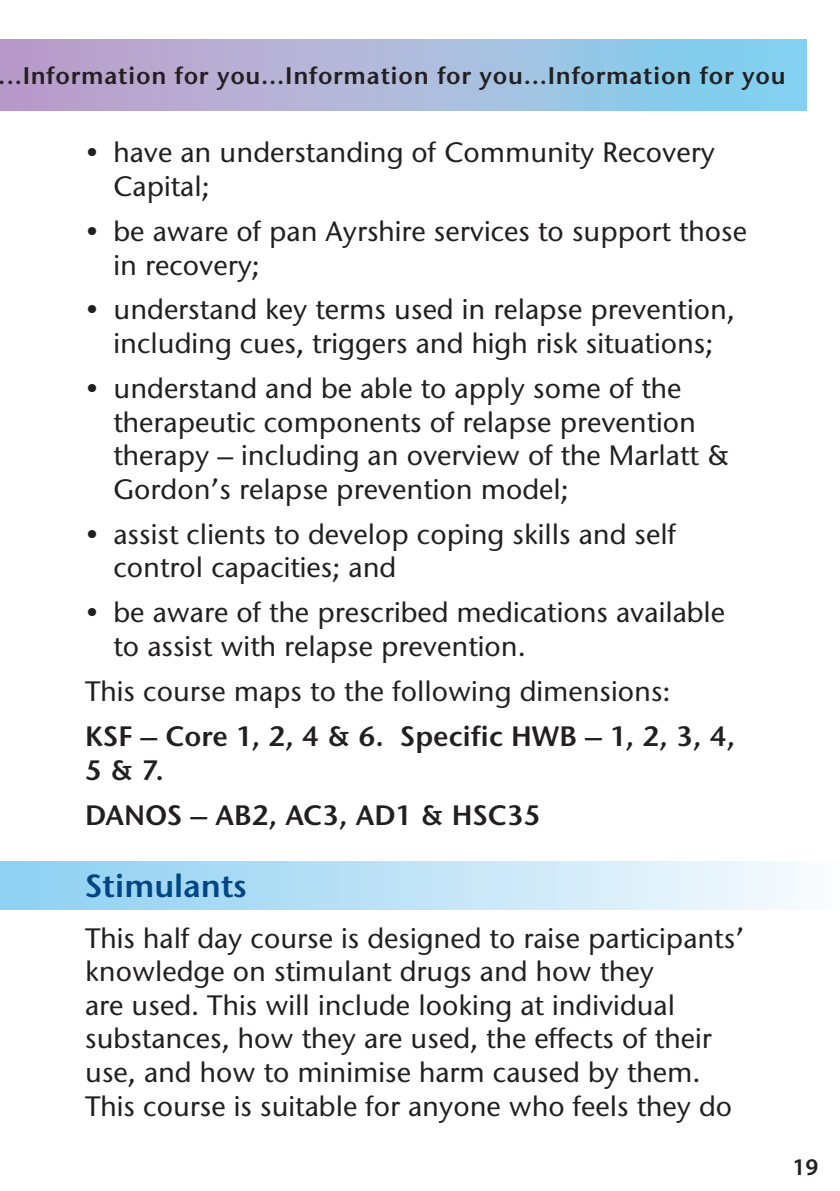
<style>
.page{position:relative;width:840px;height:1191px;background:#fff}
.page>*{position:absolute;margin:0;border:0;box-sizing:border-box;transform-origin:0 0}
.Sub-heading{font:600 32px "Stone Sans ITC Std";color:#004684}
.body{font:500 28px/33.6px "Stone Sans ITC Std";color:#231f20}
.bold_body{font:600 28px/33.6px "Stone Sans ITC Std";color:#231f20}
.t1{font:600 24px "Stone Sans ITC Std";letter-spacing:.03em;color:#231f20}
.t2{font:600 24px "Myriad Pro";color:#231f20}
</style>
<div class="page">
<div style="left:0;top:40px;width:806px;height:71px;background:linear-gradient(to right,#c79dc8,#85d6f1)"></div>
<div style="left:0;top:861px;width:839px;height:48px;background:linear-gradient(to right,#8bcef2,#f9fcfd)"></div>
<p class="t1" style="left:-1px;top:60px;width:788px">...Information for you...Information for you...Information for you</p>
<p class="body" style="left:113px;top:136px;width:602px;text-indent:-28px">• have an understanding of Community Recovery<br>Capital;</p>
<p class="body" style="left:113px;top:214px;width:634px;text-indent:-28px">• be aware of pan Ayrshire services to support those in recovery;</p>
<p class="body" style="left:85px;top:293px;width:651px;text-align:center">• understand key terms used in relapse prevention, including cues, triggers and high risk situations;</p>
<p class="body" style="left:113px;top:371px;width:617px;text-indent:-28px">• understand and be able to apply some of the therapeutic components of relapse prevention therapy – including an overview of the Marlatt &amp; Gordon’s relapse prevention model;</p>
<p class="body" style="left:113px;top:517px;width:563px;text-indent:-28px">• assist clients to develop coping skills and self control capacities; and</p>
<p class="body" style="left:113px;top:595px;width:613px;text-indent:-28px">• be aware of the prescribed medications available to assist with relapse prevention.</p>
<p class="body" style="left:85px;top:674px;width:586px">This course maps to the following dimensions:</p>
<p class="bold_body" style="left:85px;top:719px;width:651px">KSF – Core 1, 2, 4 &amp; 6. Specific HWB – 1, 2, 3, 4,<br>5 &amp; 7.</p>
<p class="bold_body" style="left:85px;top:797px;width:457px">DANOS – AB2, AC3, AD1 &amp; HSC35</p>
<p class="Sub-heading" style="left:85px;top:865px;width:163px">Stimulants</p>
<p class="body" style="left:85px;top:920px;width:660px">This half day course is designed to raise participants’ knowledge on stimulant drugs and how they<br>are used. This will include looking at individual substances, how they are used, the effects of their use, and how to minimise harm caused by them.<br>This course is suitable for anyone who feels they do</p>
<p class="t2" style="left:792px;top:1151px;width:27px">19</p>
</div>
